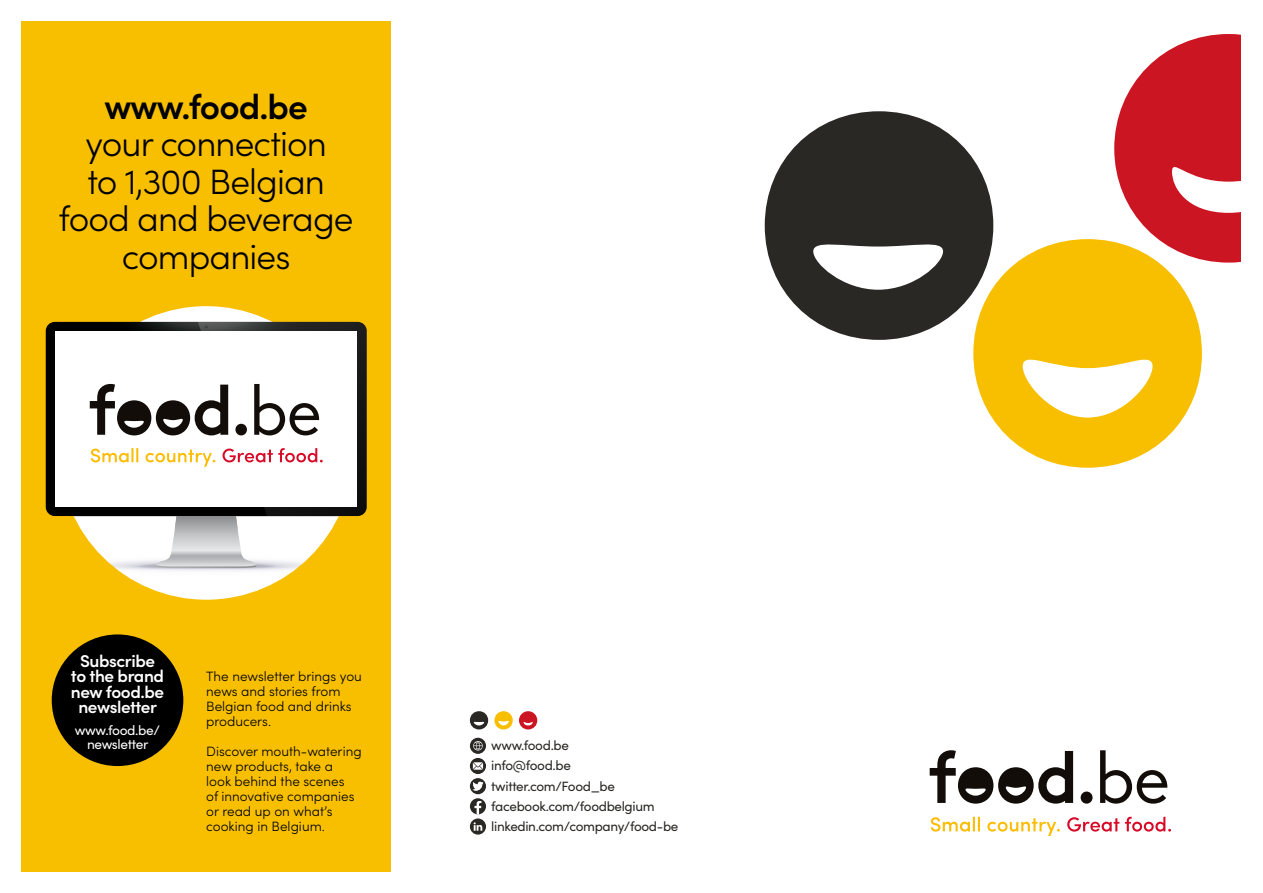
<style>
.page{position:relative;width:1263px;height:893px;background:#fff}
.page>*{position:absolute;margin:0;border:0;box-sizing:border-box;transform-origin:0 0}
.t1{font:300 35.25px/37.5px "Sofia Pro";letter-spacing:-.025em;color:#000;text-align:center}
.t2{font:600 35.25px "Sofia Pro";letter-spacing:-.025em;color:#000}
.t3{font:600 17.25px/15.5px "Sofia Pro";letter-spacing:-.025em;color:#fff;text-align:center}
.t4{font:13.8px/13.8px "Sofia Pro";letter-spacing:-.025em;color:#fff;text-align:center}
.t5{font:300 13.5px/15px "Sofia Pro";color:#000}
.t6{font:13.5px/20.2px "Sofia Pro";letter-spacing:-.025em;color:#2a2825}
</style>
<div class="page">
<svg style="left:765px;top:111px;width:228px;height:229px;fill:#2a2825"></svg>
<svg style="left:1114px;top:34px;width:127px;height:229px"></svg>
<svg style="left:973px;top:239px;width:229px;height:229px;fill:#f7bf00"></svg>
<svg style="left:931px;top:817px;width:129px;height:19px"></svg>
<svg style="left:1067px;top:817px;width:104px;height:15px"></svg>
<svg style="left:930px;top:750px;width:143px;height:54px"></svg>
<div style="left:1081px;top:791px;width:11px;height:13px;background:#120d09;border-radius:50%"></div>
<svg style="left:1100px;top:750px;width:67px;height:54px"></svg>
<div style="left:21px;top:21px;width:370px;height:851px;background:#f7bf00"></div>
<div style="left:59px;top:306px;width:294px;height:294px;background:#fff;border-radius:50%"></div>
<svg style="left:46px;top:322px;width:321px;height:194px;background:#484848"></svg>
<svg style="left:59px;top:322px;width:308px;height:254px"></svg>
<svg style="left:470px;top:711px;width:18px;height:18px"></svg>
<svg style="left:519px;top:711px;width:18px;height:18px"></svg>
<svg style="left:494px;top:711px;width:19px;height:18px"></svg>
<svg style="left:470px;top:778px;width:16px;height:16px"></svg>
<svg style="left:472px;top:782px;width:11px;height:9px"></svg>
<svg style="left:470px;top:798px;width:16px;height:16px"></svg>
<svg style="left:474px;top:801px;width:7px;height:13px"></svg>
<svg style="left:470px;top:818px;width:16px;height:17px"></svg>
<svg style="left:470px;top:738px;width:16px;height:16px"></svg>
<svg style="left:473px;top:741px;width:10px;height:9px"></svg>
<svg style="left:470px;top:758px;width:16px;height:16px"></svg>
<svg style="left:473px;top:762px;width:10px;height:8px"></svg>
<svg style="left:474px;top:822px;width:8px;height:9px"></svg>
<div style="left:52px;top:634px;width:131px;height:132px;background:#000;border-radius:50%"></div>
<h1 class="t2" style="left:104px;top:80px;width:205px">www.food.be</h1>
<h1 class="t1" style="left:59px;top:123px;width:296px">your connection<br>to 1,300 Belgian food and beverage companies</h1>
<p class="t3" style="left:71px;top:652px;width:95px">Subscribe to the brand new food.be newsletter</p>
<p class="t4" style="left:75px;top:723px;width:87px">www.food.be/ newsletter</p>
<p class="t5" style="left:206px;top:668px;width:157px">The newsletter brings you news and stories from<br>Belgian food and drinks producers.</p>
<p class="t5" style="left:206px;top:743px;width:157px">Discover mouth-watering new products, take a<br>look behind the scenes<br>of innovative companies or read up on what’s cooking in Belgium.</p>
<p class="t6" style="left:491px;top:735px;width:79px">www.food.be</p>
<p class="t6" style="left:491px;top:755px;width:81px">info@food.be</p>
<p class="t6" style="left:491px;top:775px;width:189px">twitter.com/Food_be facebook.com/foodbelgium linkedin.com/company/food-be</p>
</div>
